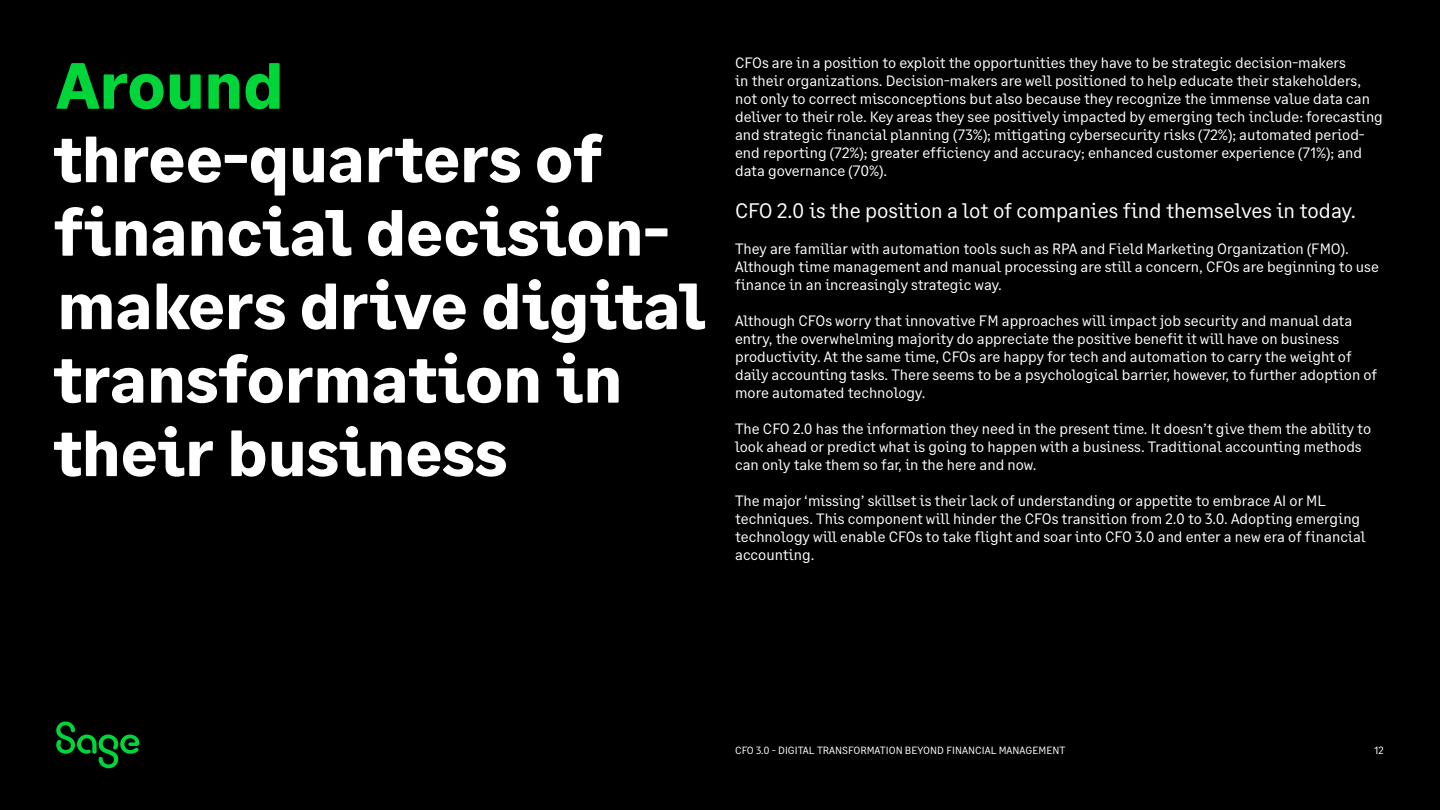
<style>
.page{position:relative;width:1440px;height:810px;background:#000}
.page>*{position:absolute;margin:0;border:0;box-sizing:border-box;transform-origin:0 0}
.t1{font:700 65.25px/73.5px "Sage Text";color:#fff}
.t2{font:700 65.25px "Sage Text";color:#00d639}
.t3{font:21px "Sage Text";color:#fff}
.t4{font:15px/18px "Sage Text";color:#fff}
.t5{font:10.5px "Sage Text";color:#fff}
</style>
<div class="page">
<svg style="left:56px;top:722px;width:83px;height:46px"></svg>
<h1 class="t2" style="left:56px;top:45px;width:229px">Around</h1>
<h1 class="t1" style="left:53px;top:124px;width:655px">three-quarters of financial decision&shy;makers drive digital transformation in their business</h1>
<p class="t4" style="left:735px;top:54px;width:649px">CFOs are in a position to exploit the opportunities they have to be strategic decision-makers<br>in their organizations. Decision-makers are well positioned to help educate their stakeholders, not only to correct misconceptions but also because they recognize the immense value data can deliver to their role. Key areas they see positively impacted by emerging tech include: forecasting and strategic financial planning (73%); mitigating cybersecurity risks (72%); automated period&shy;end reporting (72%); greater efficiency and accuracy; enhanced customer experience (71%); and data governance (70%).</p>
<h2 class="t3" style="left:735px;top:198px;width:623px">CFO 2.0 is the position a lot of companies find themselves in today.</h2>
<p class="t4" style="left:735px;top:240px;width:645px">They are familiar with automation tools such as RPA and Field Marketing Organization (FMO).<br>Although time management and manual processing are still a concern, CFOs are beginning to use finance in an increasingly strategic way.</p>
<p class="t4" style="left:735px;top:312px;width:644px">Although CFOs worry that innovative FM approaches will impact job security and manual data entry, the overwhelming majority do appreciate the positive benefit it will have on business productivity. At the same time, CFOs are happy for tech and automation to carry the weight of daily accounting tasks. There seems to be a psychological barrier, however, to further adoption of more automated technology.</p>
<p class="t4" style="left:735px;top:420px;width:638px">The CFO 2.0 has the information they need in the present time. It doesn’t give them the ability to look ahead or predict what is going to happen with a business. Traditional accounting methods can only take them so far, in the here and now.</p>
<p class="t4" style="left:735px;top:492px;width:632px">The major ‘missing’ skillset is their lack of understanding or appetite to embrace AI or ML techniques. This component will hinder the CFOs transition from 2.0 to 3.0. Adopting emerging technology will enable CFOs to take flight and soar into CFO 3.0 and enter a new era of financial accounting.</p>
<p class="t5" style="left:735px;top:744px;width:332px">CFO 3.0 - DIGITAL TRANSFORMATION BEYOND FINANCIAL MANAGEMENT</p>
<p class="t5" style="left:1375px;top:744px;width:11px">12</p>
</div>
